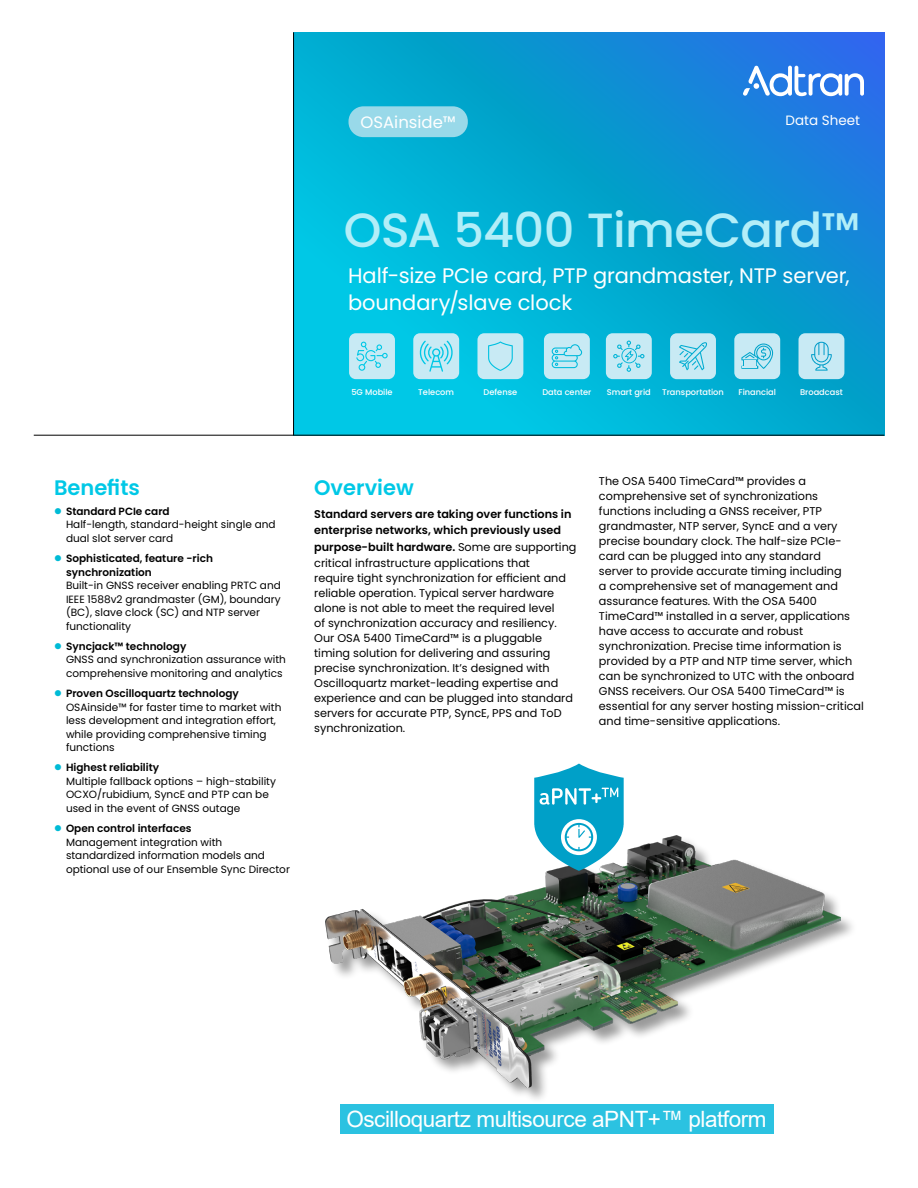
<style>
.page{position:relative;width:918px;height:1188px;background:#fff}
.page>*{position:absolute;margin:0;border:0;box-sizing:border-box;transform-origin:0 0}
.Variable_Header{font:500 48px "Poppins";letter-spacing:-.015em;color:#b3eef8}
.Body_Copy{font:22.5px "Arial";letter-spacing:-.02em;color:#fff}
.Variable_Prouduct_Description{font:21px/27px "Poppins";letter-spacing:-.005em;color:#fff}
.t1{font:600 21px "Poppins";color:#00c8e6}
.Product_Line{font:16.5px "Poppins";color:#fff}
.t2{font:13.5px "Poppins";color:#fff}
.Body_Copy-2{font:11.25px/15px "Poppins";color:#000}
.First_Paragraph{font:11.25px/15px "Poppins";color:#000}
.First_Paragraph-2{font:600 11.25px/16.5px "Poppins";color:#000}
.t3{font:10.5px/13.5px "Poppins";color:#000}
.t4{font:500 8.25px "Poppins";color:#fff}
.s1{font-weight:600}
.s2{font-weight:400}
</style>
<div class="page">
<svg style="left:294px;top:32px;width:590px;height:403px;background:#06a4d6"></svg>
<hr style="left:34px;top:435px;width:850px;height:1px;background:#000">
<hr style="left:293px;top:32px;width:1px;height:403px;background:#000">
<svg style="left:743px;top:66px;width:121px;height:30px"></svg>
<img style="left:325px;top:835px;width:515px;height:252px">
<div style="left:340px;top:1104px;width:433px;height:30px;background:#2bc2e1"></div>
<svg style="left:534px;top:764px;width:90px;height:107px"></svg>
<div style="left:349px;top:106px;width:119px;height:31px;background:#99d9e9;border-radius:15px"></div>
<svg style="left:349px;top:333px;width:46px;height:46px;background:#b2e6f2"></svg>
<svg style="left:413px;top:333px;width:239px;height:46px;background:#89dced"></svg>
<svg style="left:663px;top:333px;width:53px;height:46px;background:#99dbec"></svg>
<svg style="left:734px;top:333px;width:46px;height:46px;background:#aee1ee"></svg>
<svg style="left:799px;top:333px;width:45px;height:46px;background:#b6e3f0"></svg>
<p class="Product_Line" style="left:361px;top:113px;width:97px">OSAinside™</p>
<p class="t2" style="left:786px;top:113px;width:76px">Data Sheet</p>
<p class="Variable_Header" style="left:344px;top:202px;width:518px">OSA 5400 TimeCard™</p>
<p class="Variable_Prouduct_Description" style="left:348px;top:262px;width:503px">Half-size PCIe card, PTP grandmaster, NTP server, boundary/slave clock</p>
<p class="t4" style="left:677px;top:387px;width:21px">FTTH</p>
<p class="t4" style="left:738px;top:387px;width:39px">Financial</p>
<p class="t4" style="left:800px;top:387px;width:44px">Broadcast</p>
<p class="t4" style="left:427px;top:387px;width:48px">Zer -touch</p>
<p class="t4" style="left:542px;top:387px;width:81px">Data center Wi-Fi 6</p>
<p class="t4" style="left:353px;top:387px;width:40px">Backhaul</p>
<p class="t4" style="left:418px;top:387px;width:37px">Telecom</p>
<p class="t4" style="left:484px;top:387px;width:35px">Defense</p>
<p class="t4" style="left:607px;top:387px;width:46px">Smart grid</p>
<p class="t4" style="left:662px;top:387px;width:63px">Transportation</p>
<p class="t4" style="left:351px;top:387px;width:43px">5G Mobile</p>
<p class="t1" style="left:54px;top:475px;width:87px">Benefits</p>
<p class="t3" style="left:66px;top:504px;width:211px"><span class="s1">Standard PCIe card<br></span>Half-length, standard-height single and dual slot server card</p>
<p class="t3" style="left:66px;top:552px;width:216px"><span class="s1">Sophisticated, feature -rich synchronization<br></span>Built-in GNSS receiver enabling PRTC and<br>IEEE 1588v2 grandmaster (GM), boundary (BC), slave clock (SC) and NTP server functionality</p>
<p class="t3" style="left:66px;top:639px;width:222px"><span class="s1">Syncjack™ technology<br></span>GNSS and synchronization assurance with comprehensive monitoring and analytics</p>
<p class="t3" style="left:66px;top:687px;width:217px"><span class="s1">Proven Oscilloquartz technology </span>OSAinside™ for faster time to market with less development and integration effort, while providing comprehensive timing functions</p>
<p class="t3" style="left:66px;top:761px;width:211px"><span class="s1">Highest reliability<br></span>Multiple fallback options – high-stability OCXO/rubidium, SyncE and PTP can be used in the event of GNSS outage</p>
<p class="t3" style="left:66px;top:822px;width:225px"><span class="s1">Open control interfaces<br></span>Management integration with standardized information models and optional use of our Ensemble Sync Director</p>
<p class="t1" style="left:314px;top:475px;width:101px">Overview</p>
<p class="First_Paragraph-2" style="left:314px;top:506px;width:264px">Standard servers are taking over functions in enterprise networks, which previously used purpose-built hardware. <span class="s2">Some are supporting critical infrastructure applications that</span></p>
<p class="First_Paragraph" style="left:314px;top:571px;width:260px">require tight synchronization for efficient and reliable operation. Typical server hardware alone is not able to meet the required level<br>of synchronization accuracy and resiliency.<br>Our OSA 5400 TimeCard™ is a pluggable timing solution for delivering and assuring precise synchronization. It’s designed with Oscilloquartz market-leading expertise and experience and can be plugged into standard servers for accurate PTP, SyncE, PPS and ToD synchronization.</p>
<p class="Body_Copy-2" style="left:599px;top:473px;width:267px">The OSA 5400 TimeCard™ provides a comprehensive set of synchronizations functions including a GNSS receiver, PTP grandmaster, NTP server, SyncE and a very precise boundary clock. The half-size PCIe&shy;card can be plugged into any standard<br>server to provide accurate timing including<br>a comprehensive set of management and assurance features. With the OSA 5400<br>TimeCard™ installed in a server, applications have access to accurate and robust synchronization. Precise time information is provided by a PTP and NTP time server, which can be synchronized to UTC with the onboard GNSS receivers. Our OSA 5400 TimeCard™ is essential for any server hosting mission-critical and time-sensitive applications.</p>
<p class="Body_Copy" style="left:346px;top:1104px;width:422px">Oscilloquartz multisource aPNT+™ platform</p>
</div>
